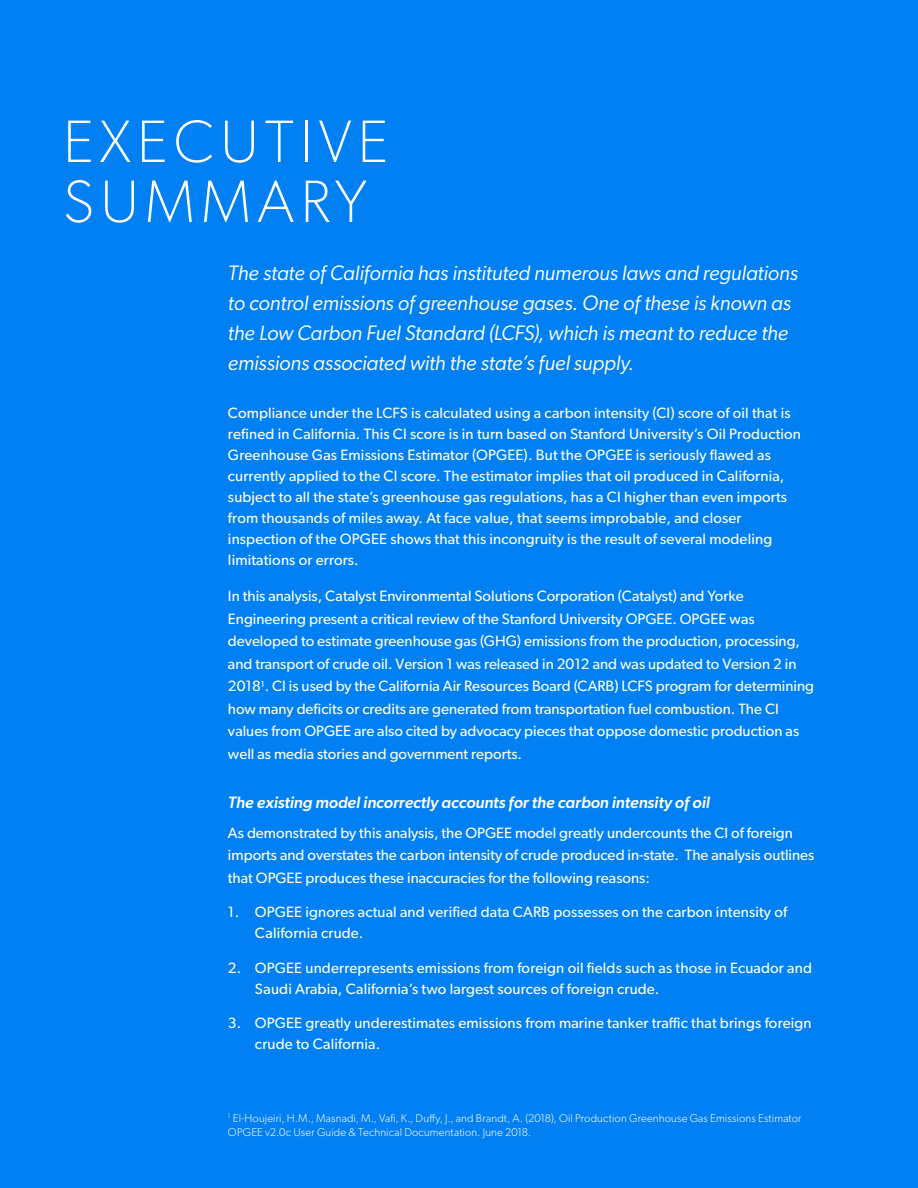
<style>
.page{position:relative;width:918px;height:1188px;background:#0080f2}
.page>*{position:absolute;margin:0;border:0;box-sizing:border-box;transform-origin:0 0}
.t1{font:100 60px/60px "Gibson";letter-spacing:.1em;color:#fff}
.Executive_Summary_Ca{font:italic 21px/30px "Gibson";letter-spacing:-.005em;color:#fff}
.Executive_Summary_Su{font:italic 500 16.5px "Gibson";color:#fff}
.Executive_Summary_Bo{font:15px/21px "Gibson";letter-spacing:.005em;color:#fff}
.Executive_Summary_Fo{font:300 11.25px/13.5px "Gibson";letter-spacing:.015em;color:#fff}
</style>
<div class="page">
<h1 class="t1" style="left:63px;top:111px;width:327px">EXECUTIVE<br>SUMMARY</h1>
<p class="Executive_Summary_Ca" style="left:228px;top:258px;width:571px">The state of California has instituted numerous laws and regulations to control emissions of greenhouse gases. One of these is known as the Low Carbon Fuel Standard (LCFS), which is meant to reduce the emissions associated with the state’s fuel supply.</p>
<p class="Executive_Summary_Bo" style="left:228px;top:403px;width:575px">Compliance under the LCFS is calculated using a carbon intensity (CI) score of oil that is refined in California. This CI score is in turn based on Stanford University’s Oil Production Greenhouse Gas Emissions Estimator (OPGEE). But the OPGEE is seriously flawed as currently applied to the CI score. The estimator implies that oil produced in California, subject to all the state’s greenhouse gas regulations, has a CI higher than even imports from thousands of miles away. At face value, that seems improbable, and closer inspection of the OPGEE shows that this incongruity is the result of several modeling limitations or errors.</p>
<p class="Executive_Summary_Bo" style="left:228px;top:585px;width:588px;line-height:22.5px">In this analysis, Catalyst Environmental Solutions Corporation (Catalyst) and Yorke Engineering present a critical review of the Stanford University OPGEE. OPGEE was developed to estimate greenhouse gas (GHG) emissions from the production, processing, and transport of crude oil. Version 1 was released in 2012 and was updated to Version 2 in 2018<sup>1</sup>. CI is used by the California Air Resources Board (CARB) LCFS program for determining how many deficits or credits are generated from transportation fuel combustion. The CI values from OPGEE are also cited by advocacy pieces that oppose domestic production as well as media stories and government reports.</p>
<p class="Executive_Summary_Su" style="left:228px;top:793px;width:483px">The existing model incorrectly accounts for the carbon intensity of oil</p>
<p class="Executive_Summary_Bo" style="left:228px;top:821px;width:588px;line-height:22.5px">As demonstrated by this analysis, the OPGEE model greatly undercounts the CI of foreign imports and overstates the carbon intensity of crude produced in-state. The analysis outlines that OPGEE produces these inaccuracies for the following reasons:</p>
<p class="Executive_Summary_Bo" style="left:255px;top:901px;width:534px;text-indent:-27px">1. OPGEE ignores actual and verified data CARB possesses on the carbon intensity of<br>California crude.</p>
<p class="Executive_Summary_Bo" style="left:255px;top:957px;width:559px;text-indent:-27px">2. OPGEE underrepresents emissions from foreign oil fields such as those in Ecuador and<br>Saudi Arabia, California’s two largest sources of foreign crude.</p>
<p class="Executive_Summary_Bo" style="left:255px;top:1012px;width:558px;text-indent:-27px">3. OPGEE greatly underestimates emissions from marine tanker traffic that brings foreign crude to California.</p>
<p class="Executive_Summary_Fo" style="left:228px;top:1111px;width:575px"><sup>1</sup> El-Houjeiri, H.M., Masnadi, M., Vafi, K., Duffy, J., and Brandt, A. (2018), Oil Production Greenhouse Gas Emissions Estimator<br>OPGEE v2.0c User Guide &amp; Technical Documentation. June 2018.</p>
</div>
